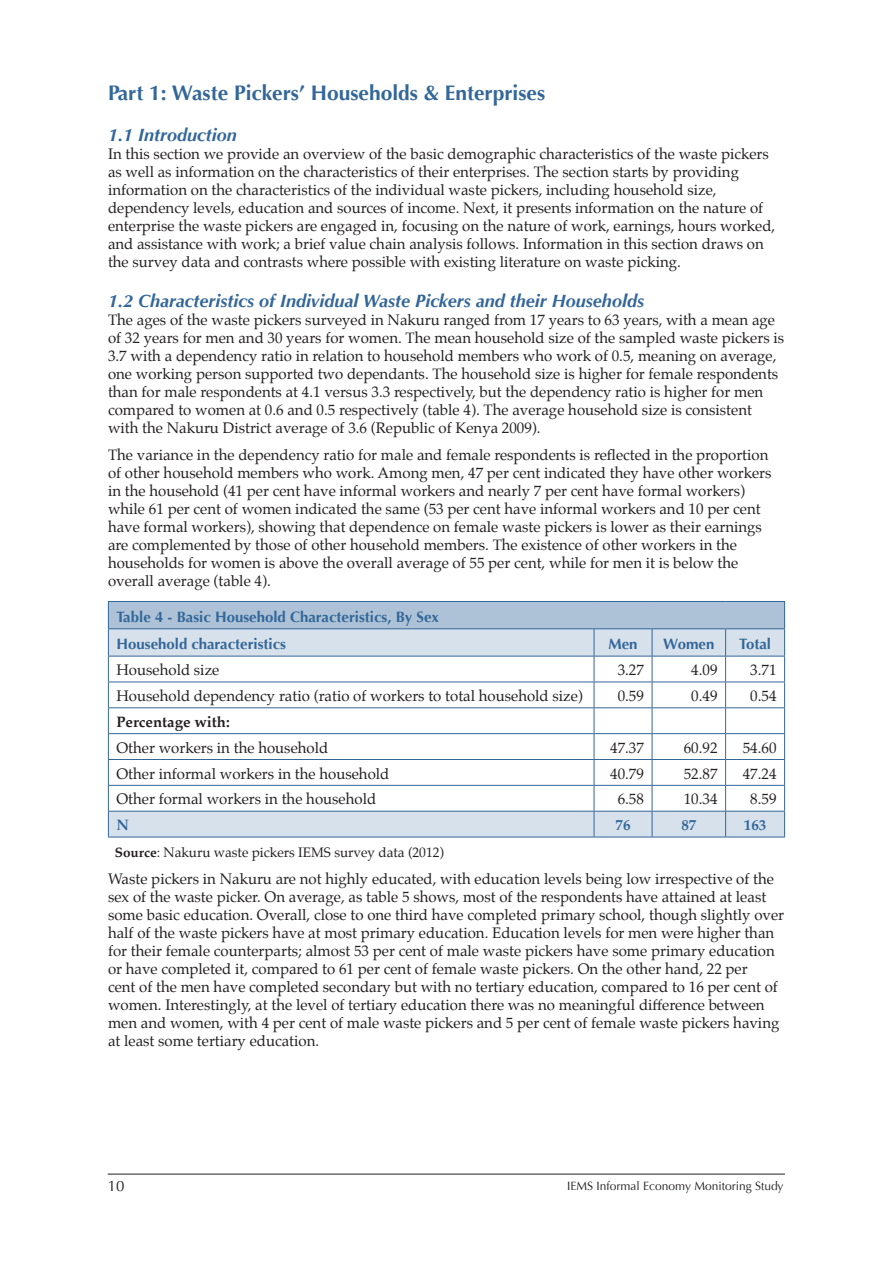
<style>
.page{position:relative;width:893px;height:1263px;background:#fff}
.page>*{position:absolute;margin:0;border:0;box-sizing:border-box;transform-origin:0 0}
.t1{font:700 21px "Optima";color:#369}
.t2{font:italic 700 18px "Optima";color:#369}
.t3{font:15px/18px "Palatino";color:#231f20}
.t4{font:700 15px/27.3px "Optima";color:#369}
.t5{font:700 15px "Palatino";color:#231f20}
.t6{font:700 15px "Palatino";color:#369}
.t7{font:15px "Optima";color:#231f20}
.t8{font:13.5px "Palatino";color:#231f20}
.t9{font:12px "Optima";color:#231f20}
.s1{font-weight:700}
</style>
<div class="page">
<hr style="left:108px;top:1174px;width:677px;height:1px;background:#231f20">
<div style="left:108px;top:601px;width:677px;height:28px;background:#adc2d6"></div>
<svg style="left:109px;top:629px;width:675px;height:208px"></svg>
<hr style="left:108px;top:601px;width:486px;height:1px;background:#369">
<hr style="left:594px;top:601px;width:58px;height:1px;background:#369">
<hr style="left:652px;top:601px;width:74px;height:1px;background:#369">
<hr style="left:726px;top:601px;width:59px;height:1px;background:#369">
<hr style="left:108px;top:628px;width:486px;height:1px;background:#369">
<hr style="left:594px;top:628px;width:58px;height:1px;background:#369">
<hr style="left:652px;top:628px;width:74px;height:1px;background:#369">
<hr style="left:726px;top:628px;width:59px;height:1px;background:#369">
<hr style="left:108px;top:656px;width:486px;height:1px;background:#369">
<hr style="left:594px;top:656px;width:58px;height:1px;background:#369">
<hr style="left:652px;top:656px;width:74px;height:1px;background:#369">
<hr style="left:726px;top:656px;width:59px;height:1px;background:#369">
<hr style="left:108px;top:682px;width:486px;height:1px;background:#369">
<hr style="left:594px;top:682px;width:58px;height:1px;background:#369">
<hr style="left:652px;top:682px;width:74px;height:1px;background:#369">
<hr style="left:726px;top:682px;width:59px;height:1px;background:#369">
<hr style="left:108px;top:707px;width:486px;height:1px;background:#369">
<hr style="left:594px;top:707px;width:58px;height:1px;background:#369">
<hr style="left:652px;top:707px;width:74px;height:1px;background:#369">
<hr style="left:726px;top:707px;width:59px;height:1px;background:#369">
<hr style="left:108px;top:733px;width:486px;height:1px;background:#369">
<hr style="left:594px;top:733px;width:58px;height:1px;background:#369">
<hr style="left:652px;top:733px;width:74px;height:1px;background:#369">
<hr style="left:726px;top:733px;width:59px;height:1px;background:#369">
<hr style="left:108px;top:759px;width:486px;height:1px;background:#369">
<hr style="left:594px;top:759px;width:58px;height:1px;background:#369">
<hr style="left:652px;top:759px;width:74px;height:1px;background:#369">
<hr style="left:726px;top:759px;width:59px;height:1px;background:#369">
<hr style="left:108px;top:785px;width:486px;height:1px;background:#369">
<hr style="left:594px;top:785px;width:58px;height:1px;background:#369">
<hr style="left:652px;top:785px;width:74px;height:1px;background:#369">
<hr style="left:726px;top:785px;width:59px;height:1px;background:#369">
<hr style="left:108px;top:811px;width:486px;height:1px;background:#369">
<svg style="left:108px;top:602px;width:1px;height:235px"></svg>
<hr style="left:594px;top:811px;width:58px;height:1px;background:#369">
<svg style="left:594px;top:629px;width:1px;height:208px"></svg>
<hr style="left:652px;top:811px;width:74px;height:1px;background:#369">
<svg style="left:652px;top:629px;width:1px;height:208px"></svg>
<hr style="left:726px;top:811px;width:59px;height:1px;background:#369">
<svg style="left:725px;top:629px;width:1px;height:208px"></svg>
<svg style="left:784px;top:602px;width:1px;height:235px"></svg>
<hr style="left:108px;top:837px;width:486px;height:1px;background:#369">
<hr style="left:594px;top:837px;width:58px;height:1px;background:#369">
<hr style="left:652px;top:837px;width:74px;height:1px;background:#369">
<hr style="left:726px;top:837px;width:59px;height:1px;background:#369">
<h1 class="t1" style="left:108px;top:84px;width:439px">Part 1: Waste Pickers’ Households &amp; Enterprises</h1>
<p class="t2" style="left:108px;top:128px;width:130px">1.1 Introduction</p>
<p class="t3" style="left:108px;top:147px;width:669px">In this section we provide an overview of the basic demographic characteristics of the waste pickers as well as information on the characteristics of their enterprises. The section starts by providing information on the characteristics of the individual waste pickers, including household size, dependency levels, education and sources of income. Next, it presents information on the nature of enterprise the waste pickers are engaged in, focusing on the nature of work, earnings, hours worked, and assistance with work; a brief value chain analysis follows. Information in this section draws on the survey data and contrasts where possible with existing literature on waste picking.</p>
<p class="t2" style="left:108px;top:293px;width:537px">1.2 Characteristics of Individual Waste Pickers and their Households</p>
<p class="t3" style="left:108px;top:312px;width:678px">The ages of the waste pickers surveyed in Nakuru ranged from 17 years to 63 years, with a mean age of 32 years for men and 30 years for women. The mean household size of the sampled waste pickers is 3.7 with a dependency ratio in relation to household members who work of 0.5, meaning on average, one working person supported two dependants. The household size is higher for female respondents than for male respondents at 4.1 versus 3.3 respectively, but the dependency ratio is higher for men compared to women at 0.6 and 0.5 respectively (table 4). The average household size is consistent with the Nakuru District average of 3.6 (Republic of Kenya 2009).</p>
<p class="t3" style="left:108px;top:446px;width:665px">The variance in the dependency ratio for male and female respondents is reflected in the proportion of other household members who work. Among men, 47 per cent indicated they have other workers in the household (41 per cent have informal workers and nearly 7 per cent have formal workers) while 61 per cent of women indicated the same (53 per cent have informal workers and 10 per cent have formal workers), showing that dependence on female waste pickers is lower as their earnings are complemented by those of other household members. The existence of other workers in the households for women is above the overall average of 55 per cent, while for men it is below the overall average (table 4).</p>
<p class="t4" style="left:116px;top:605px;width:324px">Table 4 - Basic Household Characteristics, By Sex<br>Household characteristics</p>
<p class="t4" style="left:608px;top:632px;width:31px">Men</p>
<p class="t4" style="left:663px;top:632px;width:53px">Women</p>
<p class="t4" style="left:739px;top:632px;width:33px">Total</p>
<p class="t3" style="left:116px;top:662px;width:104px">Household size</p>
<p class="t3" style="left:618px;top:662px;width:28px">3.27</p>
<p class="t3" style="left:691px;top:662px;width:28px">4.09</p>
<p class="t3" style="left:750px;top:662px;width:28px">3.71</p>
<p class="t3" style="left:116px;top:688px;width:468px">Household dependency ratio (ratio of workers to total household size)</p>
<p class="t3" style="left:618px;top:688px;width:28px">0.59</p>
<p class="t3" style="left:691px;top:688px;width:28px">0.49</p>
<p class="t3" style="left:750px;top:688px;width:28px">0.54</p>
<p class="t5" style="left:116px;top:715px;width:115px">Percentage with:</p>
<p class="t3" style="left:116px;top:740px;width:213px">Other workers in the household</p>
<p class="t3" style="left:610px;top:740px;width:35px">47.37</p>
<p class="t3" style="left:684px;top:740px;width:35px">60.92</p>
<p class="t3" style="left:743px;top:740px;width:35px">54.60</p>
<p class="t3" style="left:116px;top:766px;width:274px">Other informal workers in the household</p>
<p class="t3" style="left:610px;top:766px;width:35px">40.79</p>
<p class="t3" style="left:684px;top:766px;width:35px">52.87</p>
<p class="t3" style="left:743px;top:766px;width:35px">47.24</p>
<p class="t3" style="left:116px;top:792px;width:261px">Other formal workers in the household</p>
<p class="t3" style="left:618px;top:792px;width:28px">6.58</p>
<p class="t3" style="left:684px;top:792px;width:35px">10.34</p>
<p class="t3" style="left:750px;top:792px;width:28px">8.59</p>
<p class="t6" style="left:116px;top:818px;width:14px">N</p>
<p class="t6" style="left:616px;top:818px;width:16px">76</p>
<p class="t6" style="left:681px;top:818px;width:16px">87</p>
<p class="t6" style="left:744px;top:818px;width:24px">163</p>
<p class="t8" style="left:115px;top:846px;width:331px"><span class="s1">Source</span>: Nakuru waste pickers IEMS survey data (2012)</p>
<p class="t3" style="left:108px;top:871px;width:678px">Waste pickers in Nakuru are not highly educated, with education levels being low irrespective of the sex of the waste picker. On average, as table 5 shows, most of the respondents have attained at least some basic education. Overall, close to one third have completed primary school, though slightly over half of the waste pickers have at most primary education. Education levels for men were higher than for their female counterparts; almost 53 per cent of male waste pickers have some primary education or have completed it, compared to 61 per cent of female waste pickers. On the other hand, 22 per<br>cent of the men have completed secondary but with no tertiary education, compared to 16 per cent of women. Interestingly, at the level of tertiary education there was no meaningful difference between men and women, with 4 per cent of male waste pickers and 5 per cent of female waste pickers having at least some tertiary education.</p>
<p class="t7" style="left:108px;top:1177px;width:18px">10</p>
<p class="t9" style="left:567px;top:1181px;width:218px">IEMS Informal Economy Monitoring Study</p>
</div>
